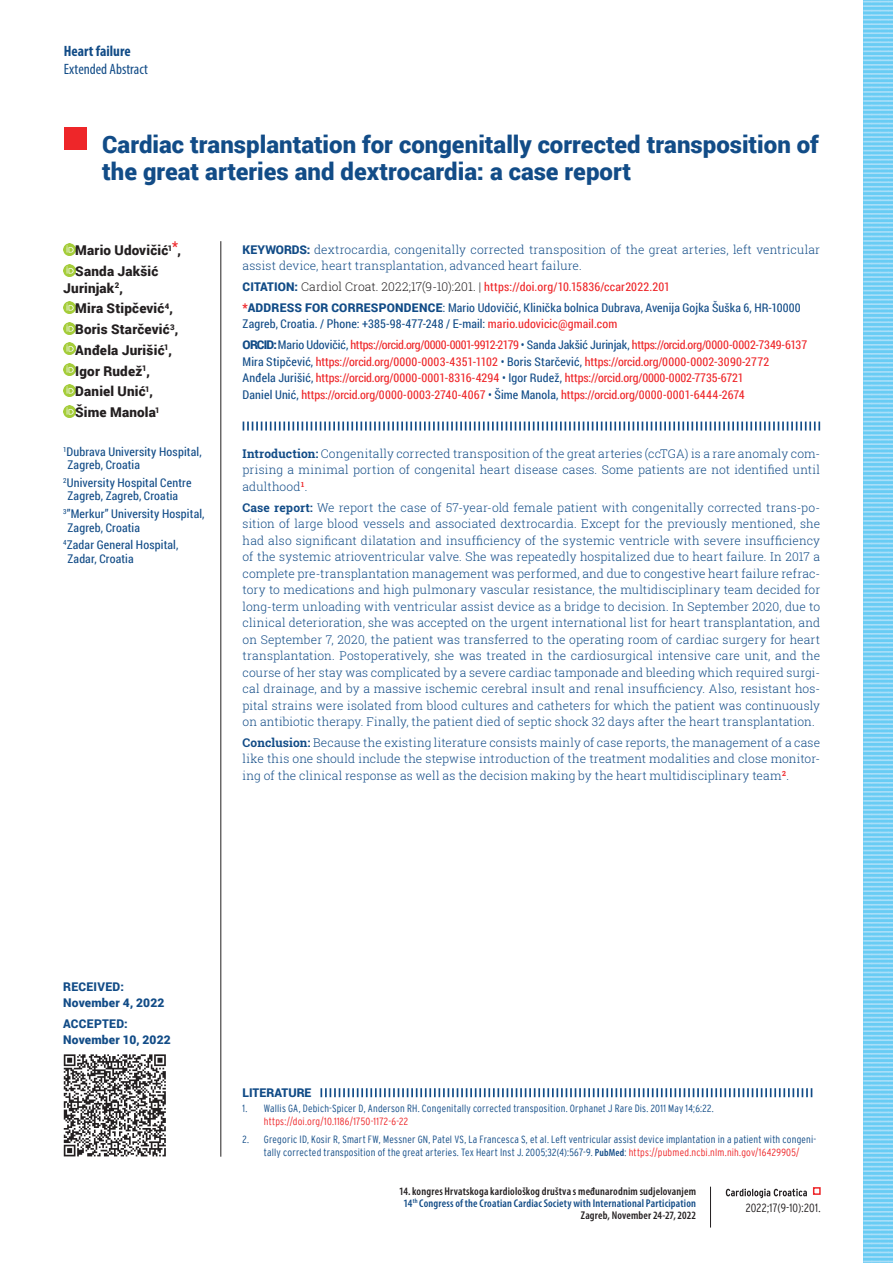
<style>
.page{position:relative;width:893px;height:1263px;background:#fff}
.page>*{position:absolute;margin:0;border:0;box-sizing:border-box;transform-origin:0 0}
.t1{font:900 24px/27px "Roboto";color:#124c87}
.t2{font:condensed 15px "Myriad Pro";color:#124c87}
.t3{font:700 condensed 15px "Myriad Pro";color:#124c87}
.t4{font:900 13.5px/20.7px "Roboto";letter-spacing:.015em;color:#231f20}
.t5{font:300 12px/16.5px "Roboto Slab";letter-spacing:.01em;color:#124c87;text-align:justify}
.t6{font:12px/16.5px "Roboto Condensed";color:#ee2629}
.t7{font:12px/13.5px "Roboto Condensed";letter-spacing:.01em;color:#124c87}
.t8{font:900 12px/16.5px "Roboto";letter-spacing:.015em;color:#124c87;text-align:center}
.t9{font:300 condensed 12px "Interstate";letter-spacing:.02em;color:#231f20}
.t10{font:600 condensed 11.25px/12px "Myriad Pro";letter-spacing:.015em;color:#231f20;text-align:right}
.t11{font:300 condensed 10.5px/13.5px "Interstate";letter-spacing:.02em;color:#124c87;text-align:center}
.t12{font:300 condensed 10.5px "Interstate";letter-spacing:.025em;color:#ee2629}
.s1{font-family:"Roboto";font-weight:900}
.s2{font-family:"Roboto";font-weight:900;color:#124c87}
.s3{font-family:"Roboto Slab";font-weight:300;color:#231f20}
.s4{color:#ee2629}
.s5{font-family:"Roboto"}
.s6{color:#124c87}
.s7{font-weight:700}
.s8{font-family:"Myriad Pro";font-weight:600}
</style>
<div class="page">
<svg style="left:726px;top:1188px;width:81px;height:10px"></svg>
<div style="left:813px;top:1187px;width:8px;height:8px;border:2px solid #ee2629"></div>
<hr style="left:710px;top:1187px;width:1px;height:40px;background:#231f20">
<svg style="left:863px;top:0;width:30px;height:1263px;background:#7fd2f5"></svg>
<div style="left:64px;top:128px;width:23px;height:22px;background:#ee2629"></div>
<svg style="left:63px;top:243px;width:12px;height:12px"></svg>
<svg style="left:63px;top:264px;width:12px;height:12px"></svg>
<svg style="left:63px;top:301px;width:12px;height:12px"></svg>
<svg style="left:63px;top:322px;width:12px;height:12px"></svg>
<svg style="left:63px;top:343px;width:12px;height:12px"></svg>
<svg style="left:63px;top:364px;width:12px;height:12px"></svg>
<svg style="left:63px;top:384px;width:12px;height:12px"></svg>
<svg style="left:63px;top:405px;width:12px;height:12px"></svg>
<hr style="left:221px;top:241px;width:1px;height:916px;background:#231f20">
<svg style="left:320px;top:1088px;width:492px;height:9px"></svg>
<svg style="left:243px;top:422px;width:577px;height:9px"></svg>
<svg style="left:64px;top:1054px;width:102px;height:102px"></svg>
<p class="t3" style="left:64px;top:42px;width:68px">Heart failure</p>
<p class="t2" style="left:64px;top:60px;width:85px">Extended Abstract</p>
<h1 class="t1" style="left:102px;top:130px;width:718px">Cardiac transplantation for congenitally corrected transposition of the great arteries and dextrocardia: a case report</h1>
<p class="t4" style="left:75px;top:240px;width:107px">Mario Udovičić<sup>1</sup><sup>*</sup>,<br>Sanda Jakšić</p>
<p class="t4" style="left:75px;top:277px;width:105px;text-indent:-12px">Jurinjak<sup>2</sup>,<br>Mira Stipčević<sup>4</sup>,<br>Boris Starčević<sup>3</sup>,<br>Anđela Jurišić<sup>1</sup>,<br>Igor Rudež<sup>1</sup>,<br>Daniel Unić<sup>1</sup>,<br>Šime Manola<sup>1</sup></p>
<p class="t7" style="left:67px;top:444px;width:136px;text-indent:-4px"><sup>1</sup>Dubrava University Hospital,<br>Zagreb, Croatia</p>
<p class="t7" style="left:67px;top:475px;width:126px;text-indent:-4px"><sup>2</sup>University Hospital Centre<br>Zagreb, Zagreb, Croatia</p>
<p class="t7" style="left:67px;top:507px;width:139px;text-indent:-4px"><sup>3</sup>”Merkur” University Hospital,<br>Zagreb, Croatia</p>
<p class="t7" style="left:67px;top:538px;width:113px;text-indent:-4px"><sup>4</sup>Zadar General Hospital,<br>Zadar, Croatia</p>
<p class="t5" style="left:243px;top:241px;width:579px"><span class="s1">KEYWORDS:</span> dextrocardia, congenitally corrected transposition of the great arteries, left ventricular assist device, heart transplantation, advanced heart failure.</p>
<p class="t6" style="left:243px;top:278px;width:429px"><span class="s2">CITATION:</span> <span class="s3">Cardiol Croat. 2022;17(9-10):201. |</span> https://doi.org/10.15836/ccar2022.201</p>
<p class="t8" style="left:243px;top:299px;width:22px"><span class="s4">*</span>Address</p>
<p class="t8" style="left:305px;top:299px;width:35px">for corres</p>
<p class="t8" style="left:379px;top:299px;width:17px">pondence</p>
<p class="t7" style="left:243px;top:299px;width:559px;line-height:16.5px;text-indent:200px"><span class="s5">:</span> Mario Udovičić, Klinička bolnica Dubrava, Avenija Gojka Šuška 6, HR-10000<br>Zagreb, Croatia. / Phone: +385-98-477-248 / E-mail: <span class="s4">mario.udovicic@gmail.com</span></p>
<p class="t6" style="left:243px;top:336px;width:566px"><span class="s2">ORCID:</span> <span class="s6">Mario Udovičić,</span> https://orcid.org/0000-0001-9912-2179 <span class="s6">• Sanda Jakšić Jurinjak,</span> https://orcid.org/0000-0002-7349-6137<br><span class="s6">Mira Stipčević,</span> https://orcid.org/0000-0003-4351-1102 <span class="s6">• Boris Starčević,</span> https://orcid.org/0000-0002-3090-2772<br><span class="s6">Anđela Jurišić,</span> https://orcid.org/0000-0001-8316-4294 <span class="s6">• Igor Rudež,</span> https://orcid.org/0000-0002-7735-6721<br><span class="s6">Daniel Unić,</span> https://orcid.org/0000-0003-2740-4067 <span class="s6">• Šime Manola,</span> https://orcid.org/0000-0001-6444-2674</p>
<p class="t5" style="left:243px;top:445px;width:579px"><span class="s7">Introduction:</span> Congenitally corrected transposition of the great arteries (ccTGA) is a rare anomaly com&shy;prising a minimal portion of congenital heart disease cases. Some patients are not identified until adulthood<sup>1</sup>.</p>
<p class="t5" style="left:243px;top:499px;width:579px"><span class="s7">Case report:</span> We report the case of 57-year-old female patient with congenitally corrected trans-po&shy;sition of large blood vessels and associated dextrocardia. Except for the previously mentioned, she had also significant dilatation and insufficiency of the systemic ventricle with severe insufficiency of the systemic atrioventricular valve. She was repeatedly hospitalized due to heart failure. In 2017 a complete pre-transplantation management was performed, and due to congestive heart failure refrac&shy;tory to medications and high pulmonary vascular resistance, the multidisciplinary team decided for long-term unloading with ventricular assist device as a bridge to decision. In September 2020, due to clinical deterioration, she was accepted on the urgent international list for heart transplantation, and on September 7, 2020, the patient was transferred to the operating room of cardiac surgery for heart transplantation. Postoperatively, she was treated in the cardiosurgical intensive care unit, and the course of her stay was complicated by a severe cardiac tamponade and bleeding which required surgi&shy;cal drainage, and by a massive ischemic cerebral insult and renal insufficiency. Also, resistant hos&shy;pital strains were isolated from blood cultures and catheters for which the patient was continuously on antibiotic therapy. Finally, the patient died of septic shock 32 days after the heart transplantation.</p>
<p class="t5" style="left:243px;top:734px;width:579px"><span class="s7">Conclusion:</span> Because the existing literature consists mainly of case reports, the management of a case like this one should include the stepwise introduction of the treatment modalities and close monitor&shy;ing of the clinical response as well as the decision making by the heart multidisciplinary team<sup>2</sup>.</p>
<p class="t8" style="left:63px;top:978px;width:16px">Recei</p>
<p class="t8" style="left:63px;top:978px;width:103px">ved:<br>November 4, 2022</p>
<p class="t8" style="left:63px;top:1015px;width:17px">Acce</p>
<p class="t8" style="left:94px;top:1015px;width:17px">pted</p>
<p class="t8" style="left:63px;top:1015px;width:109px;text-align:left;text-indent:61px">:<br>November 10, 2022</p>
<p class="t8" style="left:243px;top:1084px;width:70px">LITERATURE</p>
<p class="t11" style="left:243px;top:1101px;width:473px">1. Wallis GA, Debich-Spicer D, Anderson RH. Congenitally corrected transposition. Orphanet J Rare Dis. 2011 May 14;6:22.</p>
<p class="t12" style="left:264px;top:1115px;width:146px">https://doi.org/10.1186/1750-1172-6-22</p>
<p class="t11" style="left:243px;top:1132px;width:575px">2. Gregoric ID, Kosir R, Smart FW, Messner GN, Patel VS, La Francesca S, et al. Left ventricular assist device implantation in a patient with congeni&shy;tally corrected transposition of the great arteries. Tex Heart Inst J. 2005;32(4):567-9. <span class="s8">PubMed</span>: <span class="s4">https://pubmed.ncbi.nlm.nih.gov/16429905/</span></p>
<p class="t10" style="left:399px;top:1185px;width:299px">14. kongres Hrvatskoga kardiološkog društva s međunarodnim sudjelovanjem<br><span class="s6">14</span><sup>th</sup> <span class="s6">Congress of the Croatian Cardiac Society with International Participation<br></span>Zagreb, November 24-27, 2022</p>
<p class="t9" style="left:746px;top:1201px;width:77px">2022;17(9-10):201.</p>
</div>
